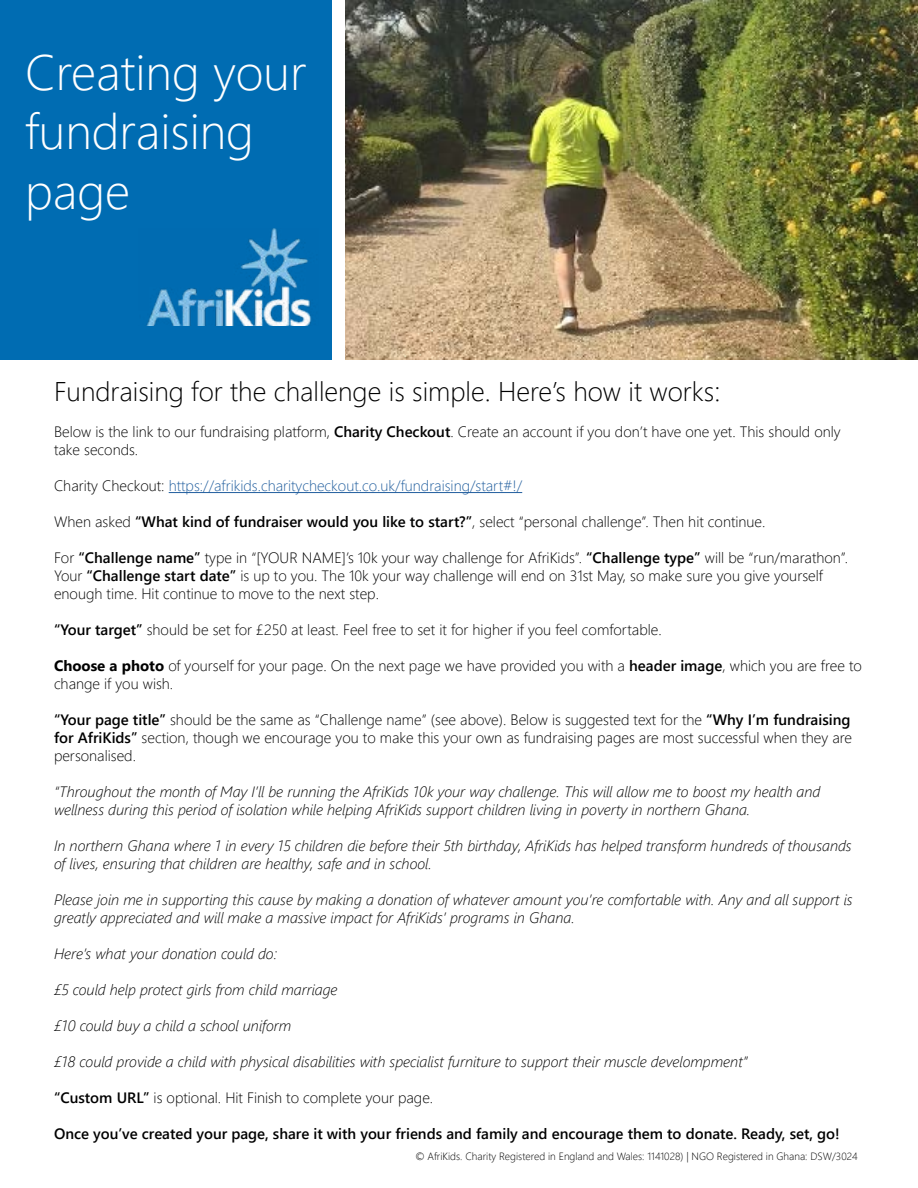
<style>
.page{position:relative;width:918px;height:1188px;background:#fff}
.page>*{position:absolute;margin:0;border:0;box-sizing:border-box;transform-origin:0 0}
.t1{font:300 49.5px/59.4px "Segoe UI";color:#fff}
.t2{font:300 27px "Segoe UI";color:#000}
.t3{font:300 15px/18px "Segoe UI";color:#000}
.t4{font:italic 300 15px/18px "Segoe UI";color:#000}
.t5{font:600 15px "Segoe UI";color:#000}
.t6{font:300 15px "Segoe UI";color:#215e9e}
.t7{font:300 10.5px "Segoe UI";color:#000}
.s1{font-weight:600}
.s2{color:#000}
.s3{font-weight:700}
</style>
<div class="page">
<div style="left:0;top:0;width:331px;height:360px;background:#006cb2"></div>
<img style="left:346px;top:0;width:572px;height:360px">
<hr style="left:169px;top:492px;width:353px;height:1px;background:#215e9e">
<img style="left:146px;top:229px;width:166px;height:97px">
<h1 class="t1" style="left:25px;top:38px;width:283px">Creating your fundraising page</h1>
<h2 class="t2" style="left:54px;top:366px;width:668px">Fundraising for the challenge is simple. Here’s how it works:</h2>
<p class="t3" style="left:54px;top:421px;width:788px">Below is the link to our fundraising platform, <span class="s1">Charity Checkout</span>. Create an account if you don’t have one yet. This should only take seconds.</p>
<p class="t6" style="left:54px;top:472px;width:470px"><span class="s2">Charity Checkout:</span> https://afrikids.charitycheckout.co.uk/fundraising/start#!/</p>
<p class="t3" style="left:54px;top:511px;width:713px">When asked <span class="s1">“What kind of fundraiser would you like to start?”</span>, select “personal challenge”. Then hit continue.</p>
<p class="t3" style="left:54px;top:547px;width:796px">For <span class="s1">“Challenge name”</span> type in “[YOUR NAME]’s 10k your way challenge for AfriKids”. <span class="s1">“Challenge type”</span> will be “run/marathon”.<br>Your <span class="s1">“Challenge start date”</span> is up to you. The 10k your way challenge will end on 31st May, so make sure you give yourself enough time. Hit continue to move to the next step.</p>
<p class="t3" style="left:54px;top:619px;width:609px"><span class="s1">“Your target”</span> should be set for £250 at least. Feel free to set it for higher if you feel comfortable.</p>
<p class="t3" style="left:54px;top:655px;width:809px"><span class="s3">Choose a photo</span> of yourself for your page. On the next page we have provided you with a <span class="s1">header image</span>, which you are free to change if you wish.</p>
<p class="t3" style="left:54px;top:709px;width:800px;text-align:justify"><span class="s1">“Your page title”</span> should be the same as “Challenge name” (see above). Below is suggested text for the <span class="s1">“Why I’m fundraising for AfriKids”</span> section, though we encourage you to make this your own as fundraising pages are most successful when they are personalised.</p>
<p class="t4" style="left:54px;top:781px;width:768px">“Throughout the month of May I’ll be running the AfriKids 10k your way challenge. This will allow me to boost my health and wellness during this period of isolation while helping AfriKids support children living in poverty in northern Ghana.</p>
<p class="t4" style="left:54px;top:835px;width:799px">In northern Ghana where 1 in every 15 children die before their 5th birthday, AfriKids has helped transform hundreds of thousands of lives, ensuring that children are healthy, safe and in school.</p>
<p class="t4" style="left:54px;top:889px;width:800px">Please join me in supporting this cause by making a donation of whatever amount you’re comfortable with. Any and all support is greatly appreciated and will make a massive impact for AfriKids’ programs in Ghana.</p>
<p class="t4" style="left:54px;top:943px;width:225px">Here’s what your donation could do:</p>
<p class="t4" style="left:54px;top:979px;width:285px">£5 could help protect girls from child marriage</p>
<p class="t4" style="left:54px;top:1015px;width:239px">£10 could buy a child a school uniform</p>
<p class="t4" style="left:54px;top:1051px;width:695px">£18 could provide a child with physical disabilities with specialist furniture to support their muscle develompment”</p>
<p class="t3" style="left:54px;top:1087px;width:381px"><span class="s1">“Custom URL”</span> is optional. Hit Finish to complete your page.</p>
<p class="t5" style="left:54px;top:1120px;width:787px">Once you’ve created your page, share it with your friends and family and encourage them to donate. Ready, set, go!</p>
<p class="t7" style="left:415px;top:1146px;width:444px">© AfriKids. Charity Registered in England and Wales: 1141028) | NGO Registered in Ghana: DSW/3024</p>
</div>
